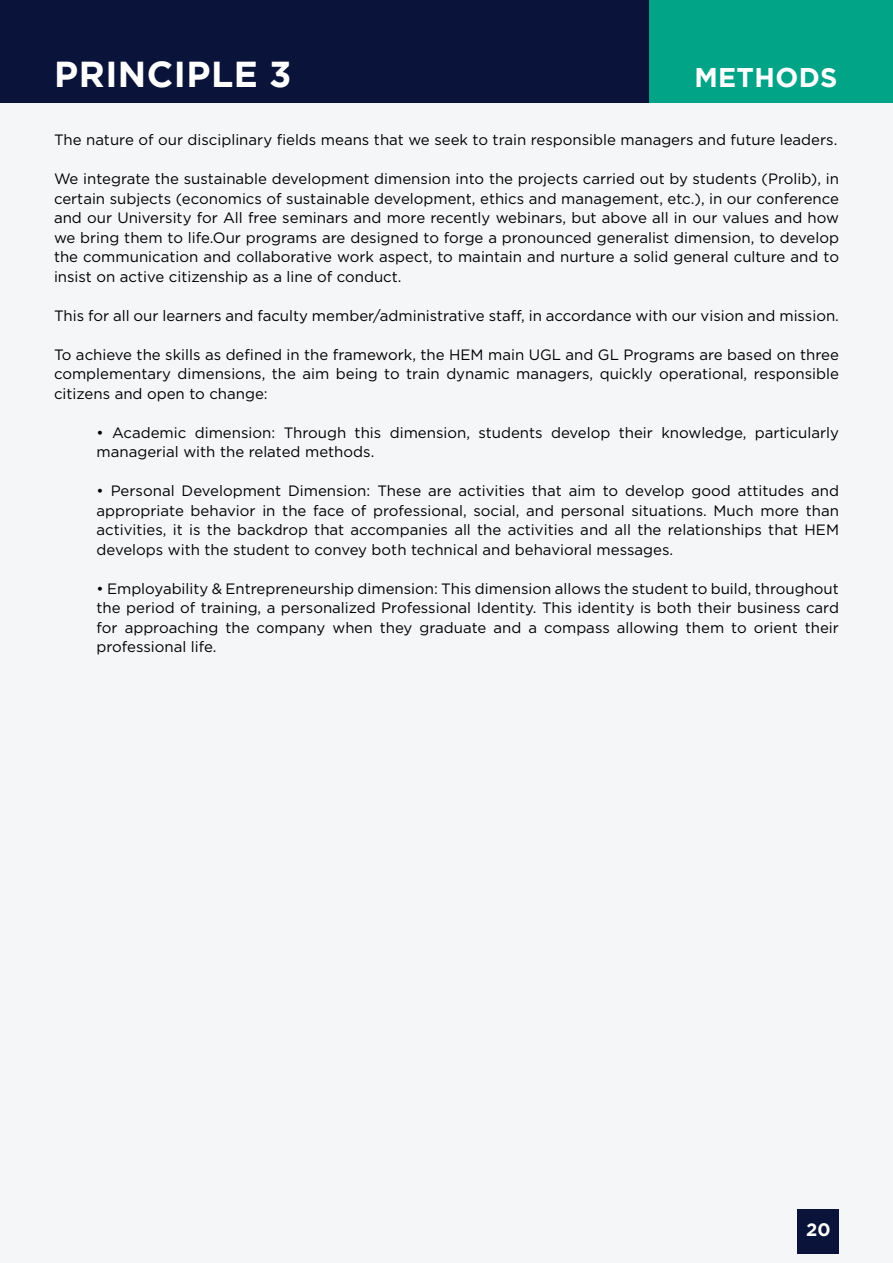
<style>
.page{position:relative;width:893px;height:1263px;background:#f5f6f7}
.page>*{position:absolute;margin:0;border:0;box-sizing:border-box;transform-origin:0 0}
.t1{font:700 36px "Gotham";letter-spacing:.015em;color:#fff}
.t2{font:700 27px "Gotham";letter-spacing:.015em;color:#fff}
.t3{font:700 18px "Gotham";color:#fff}
.t4{font:15px/19.5px "Gotham";color:#000;text-align:justify}
</style>
<div class="page">
<div style="left:0;top:0;width:893px;height:102px;background:#0a1339"></div>
<div style="left:798px;top:1209px;width:41px;height:44px;background:#0a1339"></div>
<div style="left:650px;top:0;width:243px;height:102px;background:#01a487"></div>
<h1 class="t1" style="left:54px;top:53px;width:239px">PRINCIPLE 3</h1>
<h2 class="t2" style="left:694px;top:62px;width:145px">METHODS</h2>
<p class="t4" style="left:54px;top:130px;width:785px">The nature of our disciplinary fields means that we seek to train responsible managers and future leaders.</p>
<p class="t4" style="left:54px;top:169px;width:787px">We integrate the sustainable development dimension into the projects carried out by students (Prolib), in certain subjects (economics of sustainable development, ethics and management, etc.), in our conference and our University for All free seminars and more recently webinars, but above all in our values and how we bring them to life.Our programs are designed to forge a pronounced generalist dimension, to develop the communication and collaborative work aspect, to maintain and nurture a solid general culture and to insist on active citizenship as a line of conduct.</p>
<p class="t4" style="left:54px;top:305px;width:786px">This for all our learners and faculty member/administrative staff, in accordance with our vision and mission.</p>
<p class="t4" style="left:54px;top:344px;width:786px">To achieve the skills as defined in the framework, the HEM main UGL and GL Programs are based on three complementary dimensions, the aim being to train dynamic managers, quickly operational, responsible citizens and open to change:</p>
<p class="t4" style="left:97px;top:422px;width:744px">• Academic dimension: Through this dimension, students develop their knowledge, particularly managerial with the related methods.</p>
<p class="t4" style="left:97px;top:481px;width:744px">• Personal Development Dimension: These are activities that aim to develop good attitudes and appropriate behavior in the face of professional, social, and personal situations. Much more than activities, it is the backdrop that accompanies all the activities and all the relationships that HEM develops with the student to convey both technical and behavioral messages.</p>
<p class="t4" style="left:97px;top:578px;width:744px">• Employability &amp; Entrepreneurship dimension: This dimension allows the student to build, throughout the period of training, a personalized Professional Identity. This identity is both their business card for approaching the company when they graduate and a compass allowing them to orient their professional life.</p>
<p class="t3" style="left:806px;top:1219px;width:26px">20</p>
</div>
